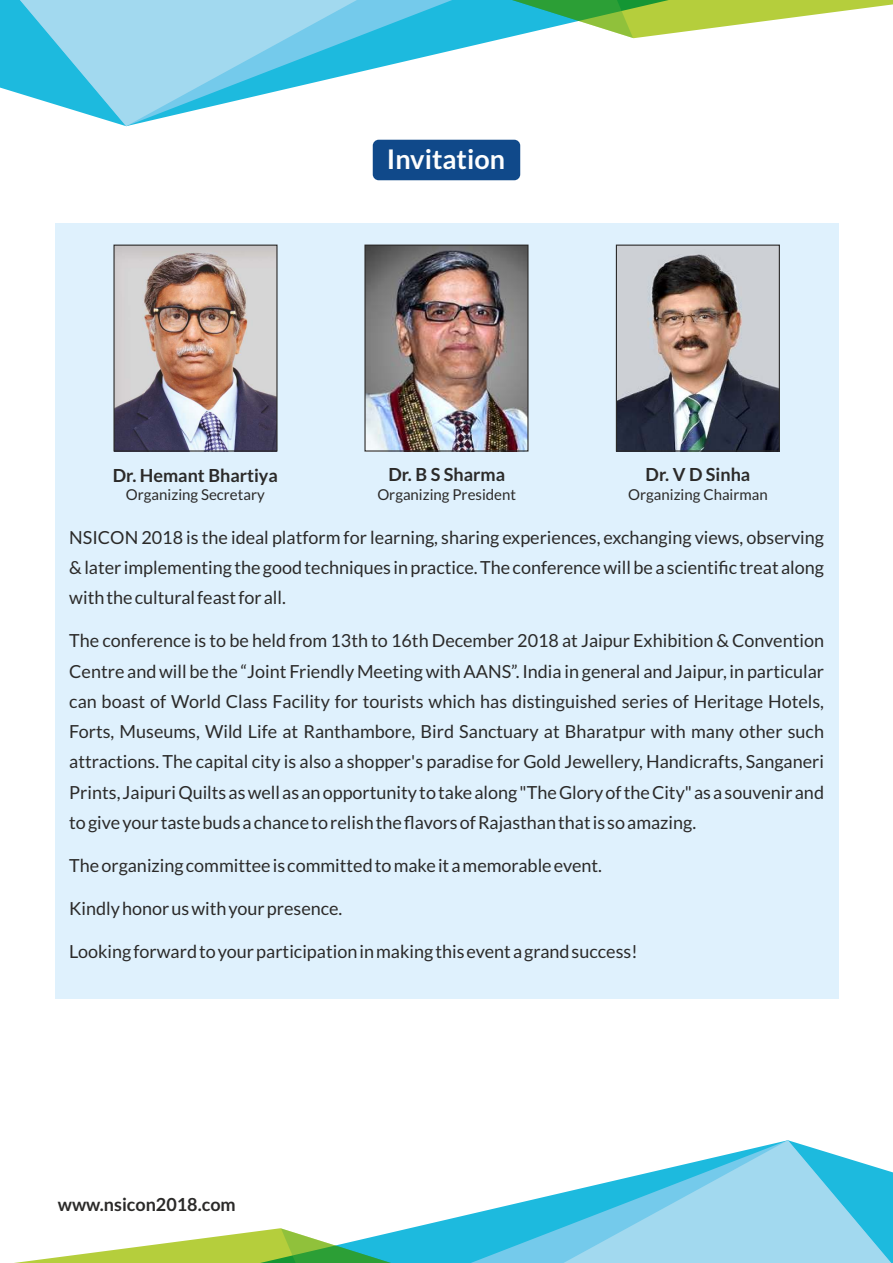
<style>
.page{position:relative;width:893px;height:1263px;background:#fff}
.page>*{position:absolute;margin:0;border:0;box-sizing:border-box;transform-origin:0 0}
.t1{font:700 27px "Lato";color:#fefefe}
.t2{font:18px/30.3px "Lato";color:#2b2a29;text-align:justify}
.t3{font:700 18px "Lato";color:#2b2a29}
.t4{font:15px "Lato";color:#2b2a29}
</style>
<div class="page">
<svg style="left:0;top:0;width:635px;height:126px"></svg>
<svg style="left:639px;top:0;width:254px;height:38px;fill:#b5ce3c"></svg>
<svg style="left:220px;top:0;width:419px;height:38px;background:#66c7cc"></svg>
<svg style="left:411px;top:1140px;width:482px;height:123px"></svg>
<svg style="left:14px;top:1229px;width:261px;height:34px"></svg>
<svg style="left:275px;top:1228px;width:419px;height:35px;background:#68c8cf"></svg>
<div style="left:373px;top:140px;width:147px;height:40px;background:#10498a;border-radius:6px"></div>
<div style="left:55px;top:223px;width:784px;height:776px;background:#dff1fd"></div>
<img style="left:115px;top:247px;width:161px;height:203px">
<div style="left:113px;top:245px;width:165px;height:207px;border:1px solid #2b2a29"></div>
<img style="left:618px;top:247px;width:160px;height:203px">
<div style="left:616px;top:245px;width:164px;height:207px;border:1px solid #2b2a29"></div>
<img style="left:366px;top:247px;width:161px;height:203px">
<div style="left:364px;top:245px;width:165px;height:207px;border:1px solid #2b2a29"></div>
<h1 class="t1" style="left:387px;top:147px;width:120px">Invitation</h1>
<p class="t3" style="left:113px;top:467px;width:167px">Dr. Hemant Bhartiya</p>
<p class="t4" style="left:126px;top:488px;width:140px">Organizing Secretary</p>
<p class="t3" style="left:388px;top:467px;width:118px">Dr. B S Sharma</p>
<p class="t4" style="left:377px;top:488px;width:140px">Organizing President</p>
<p class="t3" style="left:646px;top:467px;width:106px">Dr. V D Sinha</p>
<p class="t4" style="left:628px;top:488px;width:141px">Organizing Chairman</p>
<p class="t2" style="left:69px;top:523px;width:756px">NSICON 2018 is the ideal platform for learning, sharing experiences, exchanging views, observing &amp; later implementing the good techniques in practice. The conference will be a scientific treat along with the cultural feast for all.</p>
<p class="t2" style="left:69px;top:627px;width:756px">The conference is to be held from 13th to 16th December 2018 at Jaipur Exhibition &amp; Convention Centre and will be the “Joint Friendly Meeting with AANS”. India in general and Jaipur, in particular can boast of World Class Facility for tourists which has distinguished series of Heritage Hotels, Forts, Museums, Wild Life at Ranthambore, Bird Sanctuary at Bharatpur with many other such attractions. The capital city is also a shopper's paradise for Gold Jewellery, Handicrafts, Sanganeri Prints, Jaipuri Quilts as well as an opportunity to take along "The Glory of the City" as a souvenir and to give your taste buds a chance to relish the flavors of Rajasthan that is so amazing.</p>
<p class="t2" style="left:69px;top:851px;width:534px">The organizing committee is committed to make it a memorable event.</p>
<p class="t2" style="left:69px;top:894px;width:275px">Kindly honor us with your presence.</p>
<p class="t2" style="left:69px;top:938px;width:570px">Looking forward to your participation in making this event a grand success!</p>
<p class="t3" style="left:58px;top:1196px;width:179px">www.nsicon2018.com</p>
</div>
